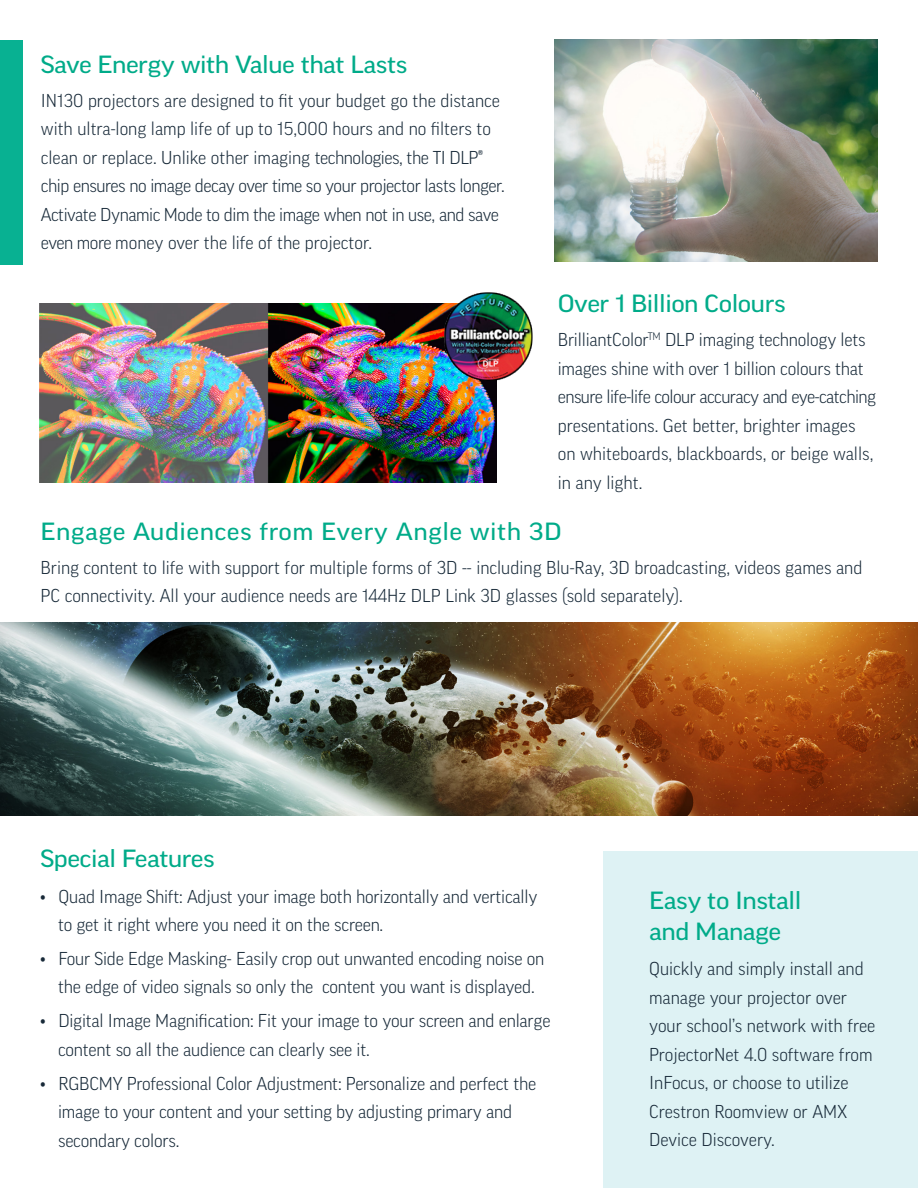
<style>
.page{position:relative;width:918px;height:1188px;background:#fff}
.page>*{position:absolute;margin:0;border:0;box-sizing:border-box;transform-origin:0 0}
.t1{font:expanded 24px/31.5px "Good Pro";letter-spacing:-.02em;color:#00ab89}
.t2{font:expanded 24px "Good Pro";letter-spacing:.02em;color:#00ab89}
.t3{font:300 18px/28.5px "Good Pro";letter-spacing:-.01em;color:#172938}
</style>
<div class="page">
<div style="left:604px;top:851px;width:314px;height:337px;background:#dcf1f4"></div>
<img style="left:40px;top:304px;width:456px;height:179px">
<div style="left:0;top:40px;width:22px;height:225px;background:#08b192"></div>
<img style="left:434px;top:292px;width:99px;height:96px">
<img style="left:554px;top:39px;width:324px;height:223px">
<img style="left:0;top:623px;width:918px;height:193px">
<p class="t1" style="left:41px;top:48px;width:368px">Save Energy with Value that Lasts</p>
<p class="t3" style="left:41px;top:86px;width:465px">IN130 projectors are designed to fit your budget go the distance with ultra-long lamp life of up to 15,000 hours and no filters to clean or replace. Unlike other imaging technologies, the TI DLP® chip ensures no image decay over time so your projector lasts longer.<br>Activate Dynamic Mode to dim the image when not in use, and save even more money over the life of the projector.</p>
<p class="t1" style="left:558px;top:288px;width:229px">Over 1 Billion Colours</p>
<p class="t3" style="left:558px;top:326px;width:320px">BrilliantColor<sup>TM</sup> DLP imaging technology lets images shine with over 1 billion colours that ensure life-life colour accuracy and eye-catching presentations. Get better, brighter images on whiteboards, blackboards, or beige walls, in any light.</p>
<p class="t2" style="left:40px;top:517px;width:523px">Engage Audiences from Every Angle with 3D</p>
<p class="t3" style="left:40px;top:553px;width:823px">Bring content to life with support for multiple forms of 3D -- including Blu-Ray, 3D broadcasting, videos games and<br>PC connectivity. All your audience needs are 144Hz DLP Link 3D glasses (sold separately).</p>
<p class="t1" style="left:40px;top:843px;width:176px">Special Features</p>
<p class="t3" style="left:58px;top:882px;width:481px;text-indent:-18px">• Quad Image Shift: Adjust your image both horizontally and vertically to get it right where you need it on the screen.</p>
<p class="t3" style="left:40px;top:944px;width:505px;text-align:center">• Four Side Edge Masking- Easily crop out unwanted encoding noise on the edge of video signals so only the content you want is displayed.</p>
<p class="t3" style="left:58px;top:1007px;width:494px;text-indent:-18px">• Digital Image Magnification: Fit your image to your screen and enlarge content so all the audience can clearly see it.</p>
<p class="t3" style="left:58px;top:1069px;width:480px;text-indent:-18px">• RGBCMY Professional Color Adjustment: Personalize and perfect the image to your content and your setting by adjusting primary and secondary colors.</p>
<p class="t1" style="left:649px;top:884px;width:154px">Easy to Install and Manage</p>
<p class="t3" style="left:649px;top:954px;width:228px">Quickly and simply install and manage your projector over your school’s network with free<br>ProjectorNet 4.0 software from<br>InFocus, or choose to utilize<br>Crestron Roomview or AMX<br>Device Discovery.</p>
</div>
